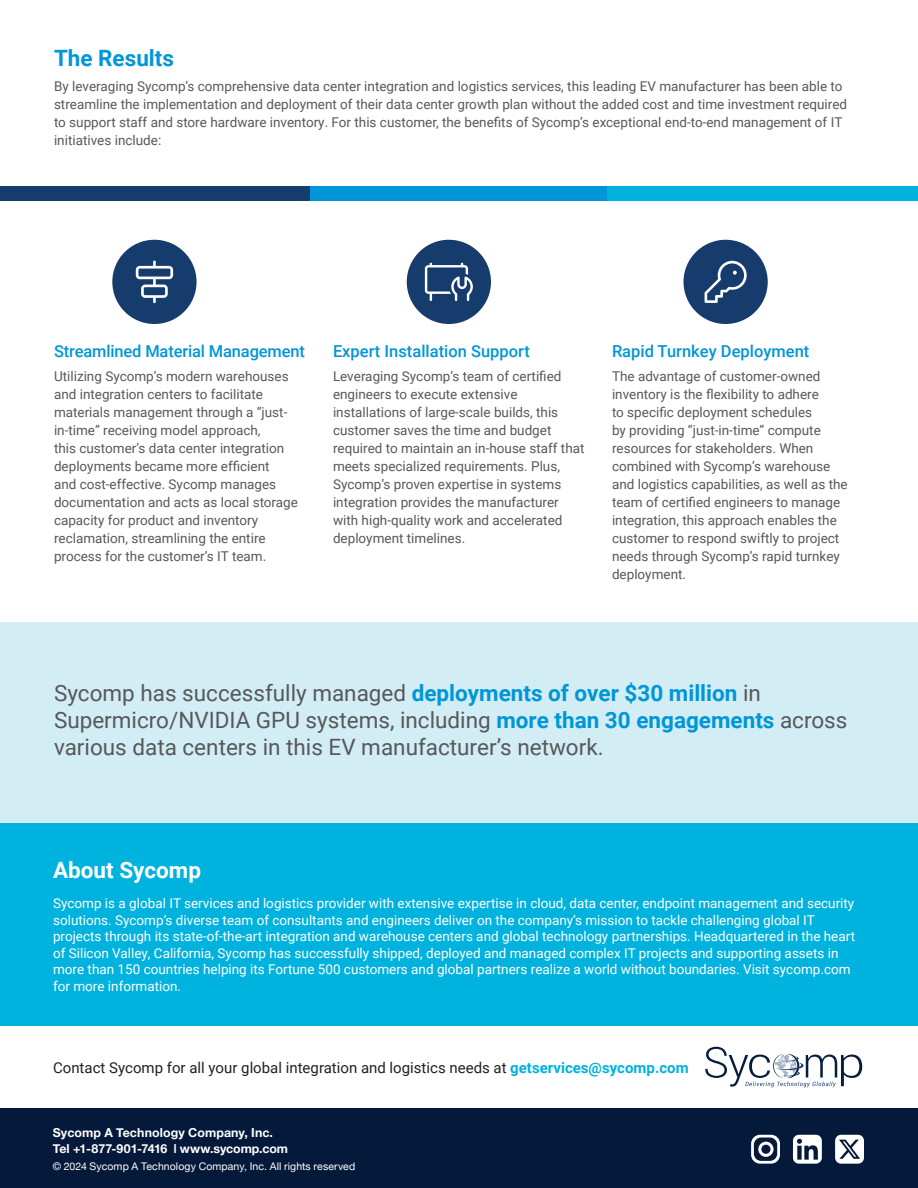
<style>
.page{position:relative;width:918px;height:1188px;background:#fff}
.page>*{position:absolute;margin:0;border:0;box-sizing:border-box;transform-origin:0 0}
.t1{font:22.5px/27px "Roboto";color:#57585a}
.t2{font:700 22.5px "Roboto";color:#fff}
.t3{font:700 22.5px "Roboto";color:#0096d8}
.t4{font:500 16.5px "Roboto";color:#0096d8}
.t5{font:15px "Roboto";color:#231f20}
.t6{font:13.5px/18px "Roboto";color:#57585a}
.t7{font:13.5px/16.5px "Roboto";color:#fff}
.t8{font:700 12.3px/16.5px "Helvetica Neue";letter-spacing:.005em;color:#fff}
.t9{font:10.5px "Helvetica Neue";letter-spacing:.01em;color:#fff}
.s1{font-weight:700;color:#0096d8}
.s2{font-weight:700;color:#00b2de}
.s3{font-weight:500}
</style>
<div class="page">
<div style="left:0;top:1108px;width:918px;height:80px;background:#05193b"></div>
<svg style="left:751px;top:1135px;width:29px;height:29px"></svg>
<svg style="left:793px;top:1135px;width:29px;height:29px"></svg>
<div style="left:835px;top:1135px;width:29px;height:29px;background:#fff;border-radius:6px"></div>
<svg style="left:839px;top:1140px;width:21px;height:19px"></svg>
<div style="left:0;top:622px;width:918px;height:313px;background:#d2edf4"></div>
<div style="left:0;top:824px;width:918px;height:202px;background:#00b2de"></div>
<svg style="left:705px;top:1047px;width:157px;height:40px"></svg>
<div style="left:0;top:186px;width:310px;height:15px;background:#143d6e"></div>
<div style="left:310px;top:186px;width:298px;height:15px;background:#0096d8"></div>
<div style="left:608px;top:186px;width:310px;height:15px;background:#00b2de"></div>
<div style="left:112px;top:240px;width:85px;height:84px;background:#163c6d;border-radius:50%"></div>
<svg style="left:136px;top:261px;width:37px;height:42px"></svg>
<div style="left:407px;top:240px;width:84px;height:84px;background:#163c6d;border-radius:50%"></div>
<svg style="left:425px;top:263px;width:48px;height:38px"></svg>
<div style="left:684px;top:240px;width:84px;height:84px;background:#163c6d;border-radius:50%"></div>
<svg style="left:705px;top:261px;width:42px;height:42px"></svg>
<h1 class="t3" style="left:54px;top:43px;width:122px">The Results</h1>
<p class="t6" style="left:54px;top:77px;width:795px">By leveraging Sycomp’s comprehensive data center integration and logistics services, this leading EV manufacturer has been able to streamline the implementation and deployment of their data center growth plan without the added cost and time investment required to support staff and store hardware inventory. For this customer, the benefits of Sycomp’s exceptional end-to-end management of IT initiatives include:</p>
<p class="t4" style="left:54px;top:339px;width:253px">Streamlined Material Management</p>
<p class="t6" style="left:54px;top:367px;width:246px">Utilizing Sycomp’s modern warehouses and integration centers to facilitate materials management through a “just&shy;in-time” receiving model approach,<br>this customer’s data center integration deployments became more efficient<br>and cost-effective. Sycomp manages documentation and acts as local storage capacity for product and inventory reclamation, streamlining the entire process for the customer’s IT team.</p>
<p class="t4" style="left:333px;top:339px;width:198px">Expert Installation Support</p>
<p class="t6" style="left:333px;top:367px;width:253px">Leveraging Sycomp’s team of certified engineers to execute extensive installations of large-scale builds, this customer saves the time and budget required to maintain an in-house staff that meets specialized requirements. Plus, Sycomp’s proven expertise in systems integration provides the manufacturer with high-quality work and accelerated deployment timelines.</p>
<p class="t4" style="left:612px;top:339px;width:199px">Rapid Turnkey Deployment</p>
<p class="t6" style="left:612px;top:367px;width:237px">The advantage of customer-owned inventory is the flexibility to adhere<br>to specific deployment schedules<br>by providing “just-in-time” compute resources for stakeholders. When combined with Sycomp’s warehouse and logistics capabilities, as well as the team of certified engineers to manage integration, this approach enables the customer to respond swiftly to project needs through Sycomp’s rapid turnkey deployment.</p>
<h1 class="t1" style="left:54px;top:679px;width:795px">Sycomp has successfully managed <span class="s1">deployments of over $30 million</span> in<br>Supermicro/NVIDIA GPU systems, including <span class="s1">more than 30 engagements</span> across various data centers in this EV manufacturer’s network.</h1>
<h1 class="t2" style="left:53px;top:855px;width:150px">About Sycomp</h1>
<p class="t7" style="left:53px;top:895px;width:804px">Sycomp is a global IT services and logistics provider with extensive expertise in cloud, data center, endpoint management and security solutions. Sycomp’s diverse team of consultants and engineers deliver on the company’s mission to tackle challenging global IT projects through its state-of-the-art integration and warehouse centers and global technology partnerships. Headquartered in the heart of Silicon Valley, California, Sycomp has successfully shipped, deployed and managed complex IT projects and supporting assets in more than 150 countries helping its Fortune 500 customers and global partners realize a world without boundaries. Visit sycomp.com for more information.</p>
<p class="t5" style="left:53px;top:1057px;width:637px">Contact Sycomp for all your global integration and logistics needs at <span class="s2">getservices@sycomp.com</span></p>
<p class="t8" style="left:53px;top:1124px;width:237px">Sycomp A Technology Company, Inc.<br>Tel +1-877-901-7416 <span class="s3">I</span> www.sycomp.com</p>
<p class="t9" style="left:53px;top:1160px;width:304px">© 2024 Sycomp A Technology Company, Inc. All rights reserved</p>
</div>
